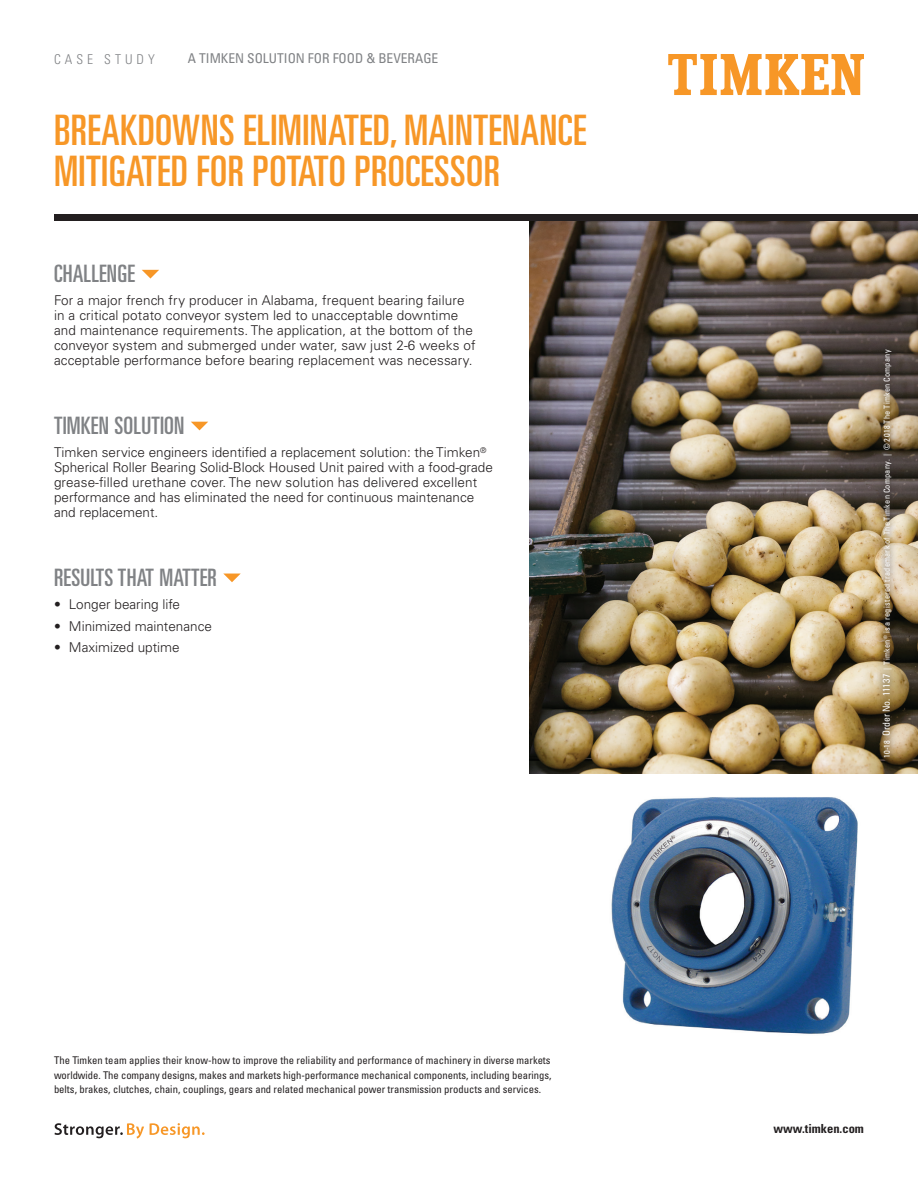
<style>
.page{position:relative;width:918px;height:1188px;background:#fff}
.page>*{position:absolute;margin:0;border:0;box-sizing:border-box;transform-origin:0 0}
._1st_Heading_Bottom{font:ultra-condensed 42px/40.5px "Univers LT Std";letter-spacing:.01em;color:#f79727}
.chart_text{font:ultra-condensed 24px "Univers LT Std";letter-spacing:.01em;color:#808285}
.Body_text{font:300 13.5px/15px "Univers LT Std";letter-spacing:.01em;color:#231f20}
._1st_Heading_Bottom-2{font:condensed 13.5px "Univers LT Std";color:#808285}
._1st_Heading_Bottom-3{font:300 condensed 13.5px "Univers LT Std";letter-spacing:.3em;color:#808285}
.t1{font:700 condensed 12.45px "Univers LT Std";color:#231f20}
.t2{font:condensed 10.65px/14.2px "Univers LT Std";color:#231f20;text-align:justify}
.t3{font:condensed 8.25px "Univers LT Std";letter-spacing:.03em;color:#fff}
.s1{font-size:9.75px}
</style>
<div class="page">
<img style="left:529px;top:220px;width:389px;height:553px">
<svg style="left:191px;top:422px;width:17px;height:8px"></svg>
<svg style="left:142px;top:270px;width:17px;height:9px"></svg>
<svg style="left:224px;top:574px;width:16px;height:8px"></svg>
<svg style="left:54px;top:1123px;width:151px;height:15px"></svg>
<div style="left:54px;top:214px;width:864px;height:6px;background:#231f20"></div>
<svg style="left:668px;top:54px;width:196px;height:41px"></svg>
<svg style="left:875px;top:343px;width:24px;height:421px;background:#816f54"></svg>
<img style="left:611px;top:797px;width:247px;height:237px">
<p class="_1st_Heading_Bottom-3" style="left:54px;top:51px;width:102px">CASE STUDY</p>
<p class="_1st_Heading_Bottom-2" style="left:188px;top:50px;width:252px">A TIMKEN SOLUTION FOR FOOD &amp; BEVERAGE</p>
<p class="_1st_Heading_Bottom" style="left:54px;top:110px;width:534px">BREAKDOWNS ELIMINATED, MAINTENANCE<br>MITIGATED FOR POTATO PROCESSOR</p>
<p class="chart_text" style="left:54px;top:260px;width:83px">CHALLENGE</p>
<p class="Body_text" style="left:54px;top:293px;width:423px">For a major french fry producer in Alabama, frequent bearing failure in a critical potato conveyor system led to unacceptable downtime and maintenance requirements. The application, at the bottom of the conveyor system and submerged under water, saw just 2-6 weeks of acceptable performance before bearing replacement was necessary.</p>
<p class="chart_text" style="left:54px;top:412px;width:132px">TIMKEN SOLUTION</p>
<p class="Body_text" style="left:54px;top:445px;width:440px">Timken service engineers identified a replacement solution: the Timken<sup>® </sup>Spherical Roller Bearing Solid-Block Housed Unit paired with a food-grade grease-filled urethane cover. The new solution has delivered excellent performance and has eliminated the need for continuous maintenance and replacement.</p>
<p class="chart_text" style="left:54px;top:564px;width:164px">RESULTS THAT MATTER</p>
<p class="Body_text" style="left:54px;top:597px;width:127px">• Longer bearing life</p>
<p class="Body_text" style="left:54px;top:618px;width:160px">• Minimized maintenance</p>
<p class="Body_text" style="left:54px;top:640px;width:127px">• Maximized uptime</p>
<p class="t2" style="left:54px;top:1053px;width:499px">The Timken team applies their know-how to improve the reliability and performance of machinery in diverse markets worldwide. The company designs, makes and markets high-performance mechanical components, including bearings, belts, brakes, clutches, chain, couplings, gears and related mechanical power transmission products and services.</p>
<p class="t3" style="left:882px;top:758px;width:410px;rotate:-90deg">10-18 <span class="s1">Order No. 11137</span> | Timken<sup>®</sup> is a registered trademark of The Timken Company. | © 2018 The Timken Company</p>
<p class="t1" style="left:773px;top:1121px;width:92px">www.timken.com</p>
</div>
